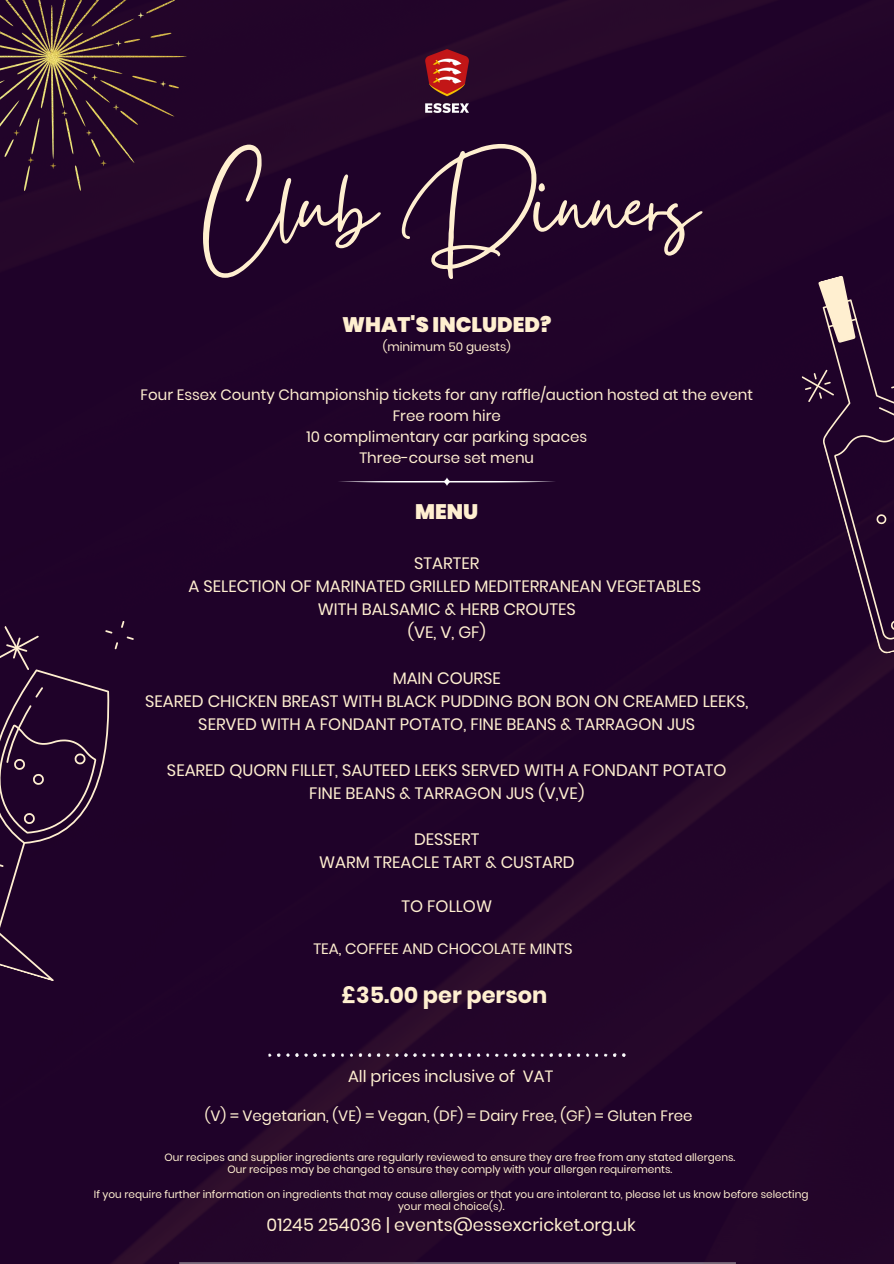
<style>
.page{position:relative;width:894px;height:1264px;background:#fff}
.page>*{position:absolute;margin:0;border:0;box-sizing:border-box;transform-origin:0 0}
.t1{font:110.4px "Gistesy";color:#ffefd0}
.t2{font:700 22.5px "Poppins";color:#ffefd0}
.t3{font:900 21px "Poppins";color:#ffefd0}
.t4{font:17.55px "Poppins";color:#ffefd0}
.t5{font:16.5px/23px "Poppins";color:#ffefd0;text-align:center}
.t6{font:16.35px "Poppins";color:#ffefd0}
.t7{font:15px/21px "Poppins";color:#ffefd0;text-align:center}
.t8{font:12px "Poppins";color:#ffefd0}
.t9{font:10.5px/12.3px "Poppins";color:#ffefd0;text-align:center}
</style>
<div class="page">
<div style="left:0;top:0;width:893px;height:1263px;background:#1f0229"></div>
<img style="left:0;top:0;width:186px;height:191px">
<svg style="left:0;top:620px;width:134px;height:361px;background:#290d31"></svg>
<svg style="left:788px;top:275px;width:105px;height:380px;background:#2f1334"></svg>
<img style="left:424px;top:48px;width:46px;height:67px">
<svg style="left:313px;top:1053px;width:31px;height:4px"></svg>
<svg style="left:350px;top:1053px;width:30px;height:4px"></svg>
<svg style="left:531px;top:1053px;width:12px;height:3px"></svg>
<svg style="left:422px;top:1053px;width:58px;height:4px"></svg>
<svg style="left:504px;top:1053px;width:12px;height:3px"></svg>
<svg style="left:604px;top:1053px;width:20px;height:3px"></svg>
<svg style="left:549px;top:1053px;width:40px;height:3px"></svg>
<svg style="left:337px;top:477px;width:219px;height:9px;background:#3d2446"></svg>
<h1 class="t1" style="left:204px;top:129px;width:495px">Club Dinners</h1>
<p class="t3" style="left:342px;top:309px;width:211px">WHAT'S INCLUDED?</p>
<p class="t8" style="left:382px;top:338px;width:130px">(minimum 50 guests)</p>
<p class="t7" style="left:140px;top:384px;width:613px">Four Essex County Championship tickets for any raffle/auction hosted at the event Free room hire<br>10 complimentary car parking spaces<br>Three-course set menu</p>
<p class="t3" style="left:415px;top:496px;width:65px">MENU</p>
<p class="t5" style="left:188px;top:551px;width:514px">STARTER<br>A SELECTION OF MARINATED GRILLED MEDITERRANEAN VEGETABLES<br>WITH BALSAMIC &amp; HERB CROUTES<br>(VE, V, GF)</p>
<p class="t5" style="left:145px;top:666px;width:604px">MAIN COURSE<br>SEARED CHICKEN BREAST WITH BLACK PUDDING BON BON ON CREAMED LEEKS,<br>SERVED WITH A FONDANT POTATO, FINE BEANS &amp; TARRAGON JUS</p>
<p class="t5" style="left:167px;top:758px;width:561px">SEARED QUORN FILLET, SAUTEED LEEKS SERVED WITH A FONDANT POTATO<br>FINE BEANS &amp; TARRAGON JUS (V,VE)</p>
<p class="t5" style="left:319px;top:827px;width:257px">DESSERT<br>WARM TREACLE TART &amp; CUSTARD</p>
<p class="t5" style="left:401px;top:894px;width:92px">TO FOLLOW</p>
<p class="t7" style="left:313px;top:938px;width:261px">TEA, COFFEE AND CHOCOLATE MINTS</p>
<h2 class="t2" style="left:341px;top:979px;width:207px">£35.00 per person</h2>
<p class="t6" style="left:348px;top:1065px;width:206px">All prices inclusive of VAT</p>
<p class="t7" style="left:205px;top:1104px;width:489px">(V) = Vegetarian, (VE) = Vegan, (DF) = Dairy Free, (GF) = Gluten Free</p>
<p class="t9" style="left:164px;top:1150px;width:572px">Our recipes and supplier ingredients are regularly reviewed to ensure they are free from any stated allergens.</p>
<p class="t9" style="left:227px;top:1163px;width:446px">Our recipes may be changed to ensure they comply with your allergen requirements.</p>
<h5 class="t9" style="left:94px;top:1187px;width:716px">If you require further information on ingredients that may cause allergies or that you are intolerant to, please let us know before selecting your meal choice(s).</h5>
<p class="t4" style="left:266px;top:1212px;width:370px">01245 254036 | events@essexcricket.org.uk</p>
</div>
